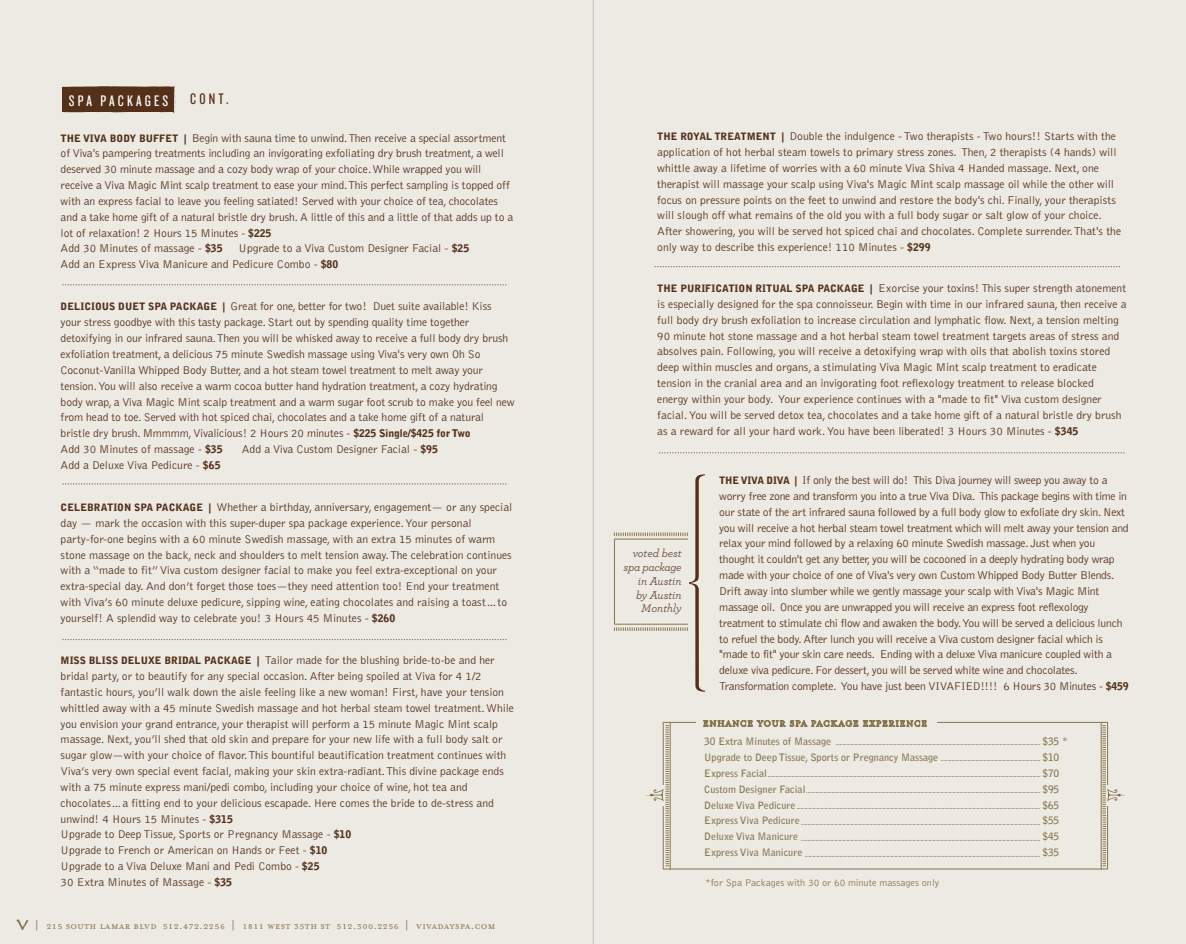
<style>
.page{position:relative;width:1186px;height:944px;background:#fff}
.page>*{position:absolute;margin:0;border:0;box-sizing:border-box;transform-origin:0 0}
.t1{font:15.9px "Knockout HTF28 Junior Featherwt";letter-spacing:.2em;color:#fff}
.t2{font:15.9px "Knockout HTF28 Junior Featherwt";color:#54301a}
.t3{font:300 11.55px/15.9px "Bell Gothic";letter-spacing:-.01em;color:#54301a}
.t4{font:italic 11.55px/13.8px "Archer";color:#54301a;text-align:right}
.t5{font:11.1px "Mrs Eaves Small Caps";letter-spacing:.03em;color:#87754e}
.t6{font:700 10.2px "Bell Gothic";color:#87754e}
.t7{font:300 10.2px "Bell Gothic";color:#87754e}
.s1{font-weight:900;font-size:10.2px}
.s2{font-weight:900;font-size:10.5px}
.s3{font-family:"Gotham"}
</style>
<div class="page">
<div style="left:592px;top:0;width:593px;height:944px;background:#edeae4"></div>
<div style="left:0;top:0;width:594px;height:944px;background:#edeae4"></div>
<hr style="left:593px;top:0;width:1px;height:944px;background:#bcbec0">
<svg style="left:63px;top:284px;width:444px;height:1px"></svg>
<svg style="left:63px;top:483px;width:444px;height:1px"></svg>
<svg style="left:63px;top:639px;width:444px;height:1px"></svg>
<svg style="left:63px;top:86px;width:113px;height:27px;background:#5e3c27"></svg>
<svg style="left:16px;top:919px;width:12px;height:11px"></svg>
<hr style="left:670px;top:722px;width:1px;height:147px;background:#87754e">
<svg style="left:646px;top:725px;width:22px;height:141px"></svg>
<hr style="left:1100px;top:722px;width:1px;height:147px;background:#87754e">
<svg style="left:1102px;top:725px;width:23px;height:141px"></svg>
<svg style="left:703px;top:720px;width:223px;height:6px"></svg>
<svg style="left:836px;top:744px;width:204px;height:1px"></svg>
<svg style="left:941px;top:760px;width:99px;height:1px"></svg>
<svg style="left:768px;top:776px;width:272px;height:1px"></svg>
<svg style="left:807px;top:792px;width:233px;height:1px"></svg>
<svg style="left:797px;top:808px;width:243px;height:1px"></svg>
<svg style="left:801px;top:824px;width:239px;height:1px"></svg>
<svg style="left:801px;top:840px;width:239px;height:1px"></svg>
<svg style="left:805px;top:856px;width:235px;height:1px"></svg>
<svg style="left:655px;top:266px;width:464px;height:1px"></svg>
<svg style="left:659px;top:452px;width:465px;height:1px"></svg>
<svg style="left:614px;top:474px;width:91px;height:218px"></svg>
<h1 class="t1" style="left:69px;top:93px;width:101px">SPA PACKAGES</h1>
<h1 class="t2" style="left:190px;top:91px;width:40px">CONT.</h1>
<p class="t3" style="left:61px;top:130px;width:454px"><span class="s1">THE VIVA BODY BUFFET |</span> Begin with sauna time to unwind. Then receive a special assortment of Viva's pampering treatments including an invigorating exfoliating dry brush treatment, a well deserved 30 minute massage and a cozy body wrap of your choice. While wrapped you will receive a Viva Magic Mint scalp treatment to ease your mind. This perfect sampling is topped off with an express facial to leave you feeling satiated! Served with your choice of tea, chocolates and a take home gift of a natural bristle dry brush. A little of this and a little of that adds up to a lot of relaxation! 2 Hours 15 Minutes - <span class="s2">$225<br></span>Add 30 Minutes of massage - <span class="s2">$35</span></p>
<p class="t3" style="left:61px;top:241px;width:410px;text-indent:178px">Upgrade to a Viva Custom Designer Facial - <span class="s2">$25<br></span>Add an Express Viva Manicure and Pedicure Combo - <span class="s2">$80</span></p>
<p class="t3" style="left:61px;top:299px;width:455px"><span class="s1">DELICIOUS DUET SPA PACKAGE |</span> Great for one, better for two! Duet suite available! Kiss your stress goodbye with this tasty package. Start out by spending quality time together detoxifying in our infrared sauna. Then you will be whisked away to receive a full body dry brush exfoliation treatment, a delicious 75 minute Swedish massage using Viva's very own Oh So Coconut-Vanilla Whipped Body Butter, and a hot steam towel treatment to melt away your tension. You will also receive a warm cocoa butter hand hydration treatment, a cozy hydrating body wrap, a Viva Magic Mint scalp treatment and a warm sugar foot scrub to make you feel new from head to toe. Served with hot spiced chai, chocolates and a take home gift of a natural bristle dry brush. Mmmmm, Vivalicious! 2 Hours 20 minutes - <span class="s2">$225 Single/$425 for Two<br></span>Add 30 Minutes of massage - <span class="s2">$35</span></p>
<p class="t3" style="left:242px;top:441px;width:198px">Add a Viva Custom Designer Facial - <span class="s2">$95</span></p>
<p class="t3" style="left:61px;top:457px;width:161px">Add a Deluxe Viva Pedicure - <span class="s2">$65</span></p>
<p class="t3" style="left:61px;top:500px;width:453px"><span class="s1">CELEBRATION SPA PACKAGE |</span> Whether a birthday, anniversary, engagement— or any special day — mark the occasion with this super-duper spa package experience. Your personal party-for-one begins with a 60 minute Swedish massage, with an extra 15 minutes of warm stone massage on the back, neck and shoulders to melt tension away. The celebration continues with a “made to fit” Viva custom designer facial to make you feel extra-exceptional on your extra-special day. And don’t forget those toes—they need attention too! End your treatment with Viva’s 60 minute deluxe pedicure, sipping wine, eating chocolates and raising a toast…to yourself! A splendid way to celebrate you! 3 Hours 45 Minutes - <span class="s2">$260</span></p>
<p class="t3" style="left:61px;top:653px;width:455px"><span class="s1">MISS BLISS DELUXE BRIDAL PACKAGE |</span> Tailor made for the blushing bride-to-be and her bridal party, or to beautify for any special occasion. After being spoiled at Viva for 4 1/2 fantastic hours, you’ll walk down the aisle feeling like a new woman! First, have your tension whittled away with a 45 minute Swedish massage and hot herbal steam towel treatment. While you envision your grand entrance, your therapist will perform a 15 minute Magic Mint scalp massage. Next, you’ll shed that old skin and prepare for your new life with a full body salt or sugar glow—with your choice of flavor. This bountiful beautification treatment continues with Viva’s very own special event facial, making your skin extra-radiant. This divine package ends with a 75 minute express mani/pedi combo, including your choice of wine, hot tea and chocolates…a fitting end to your delicious escapade. Here comes the bride to de-stress and unwind! 4 Hours 15 Minutes - <span class="s2">$315<br></span>Upgrade to Deep Tissue, Sports or Pregnancy Massage - <span class="s2">$10<br></span>Upgrade to French or American on Hands or Feet - <span class="s2">$10<br></span>Upgrade to a Viva Deluxe Mani and Pedi Combo - <span class="s2">$25<br></span>30 Extra Minutes of Massage - <span class="s2">$35</span></p>
<p class="t5" style="left:35px;top:920px;width:461px"><span class="s3">|</span> 215 south lamar blvd 512.472.2256 <span class="s3">|</span> 1811 west 35th st 512.300.2256 <span class="s3">|</span> vivadayspa.com</p>
<p class="t3" style="left:657px;top:129px;width:465px"><span class="s1">THE ROYAL TREATMENT |</span> Double the indulgence - Two therapists - Two hours!! Starts with the application of hot herbal steam towels to primary stress zones. Then, 2 therapists (4 hands) will whittle away a lifetime of worries with a 60 minute Viva Shiva 4 Handed massage. Next, one therapist will massage your scalp using Viva's Magic Mint scalp massage oil while the other will focus on pressure points on the feet to unwind and restore the body's chi. Finally, your therapists will slough off what remains of the old you with a full body sugar or salt glow of your choice.<br>After showering, you will be served hot spiced chai and chocolates. Complete surrender. That's the only way to describe this experience! 110 Minutes - <span class="s2">$299</span></p>
<p class="t3" style="left:657px;top:281px;width:470px"><span class="s1">THE PURIFICATION RITUAL SPA PACKAGE |</span> Exorcise your toxins! This super strength atonement is especially designed for the spa connoisseur. Begin with time in our infrared sauna, then receive a full body dry brush exfoliation to increase circulation and lymphatic flow. Next, a tension melting 90 minute hot stone massage and a hot herbal steam towel treatment targets areas of stress and absolves pain. Following, you will receive a detoxifying wrap with oils that abolish toxins stored deep within muscles and organs, a stimulating Viva Magic Mint scalp treatment to eradicate tension in the cranial area and an invigorating foot reflexology treatment to release blocked energy within your body. Your experience continues with a "made to fit" Viva custom designer facial. You will be served detox tea, chocolates and a take home gift of a natural bristle dry brush as a reward for all your hard work. You have been liberated! 3 Hours 30 Minutes - <span class="s2">$345</span></p>
<p class="t3" style="left:719px;top:472px;width:411px"><span class="s1">THE VIVA DIVA |</span> If only the best will do! This Diva journey will sweep you away to a worry free zone and transform you into a true Viva Diva. This package begins with time in our state of the art infrared sauna followed by a full body glow to exfoliate dry skin. Next you will receive a hot herbal steam towel treatment which will melt away your tension and relax your mind followed by a relaxing 60 minute Swedish massage. Just when you thought it couldn't get any better, you will be cocooned in a deeply hydrating body wrap made with your choice of one of Viva's very own Custom Whipped Body Butter Blends.<br>Drift away into slumber while we gently massage your scalp with Viva's Magic Mint massage oil. Once you are unwrapped you will receive an express foot reflexology treatment to stimulate chi flow and awaken the body. You will be served a delicious lunch to refuel the body. After lunch you will receive a Viva custom designer facial which is "made to fit" your skin care needs. Ending with a deluxe Viva manicure coupled with a deluxe viva pedicure. For dessert, you will be served white wine and chocolates.<br>Transformation complete. You have just been VIVAFIED!!!! 6 Hours 30 Minutes - <span class="s2">$459</span></p>
<p class="t4" style="left:623px;top:546px;width:60px">voted best spa package in Austin<br>by Austin<br>Monthly</p>
<p class="t6" style="left:704px;top:735px;width:128px">30 Extra Minutes of Massage</p>
<p class="t6" style="left:1042px;top:735px;width:27px">$35 *</p>
<p class="t6" style="left:704px;top:751px;width:236px">Upgrade to Deep Tissue, Sports or Pregnancy Massage</p>
<p class="t6" style="left:1042px;top:751px;width:18px">$10</p>
<p class="t6" style="left:704px;top:767px;width:64px">Express Facial</p>
<p class="t6" style="left:1042px;top:767px;width:18px">$70</p>
<p class="t6" style="left:704px;top:783px;width:103px">Custom Designer Facial</p>
<p class="t6" style="left:1042px;top:783px;width:18px">$95</p>
<p class="t6" style="left:704px;top:799px;width:93px">Deluxe Viva Pedicure</p>
<p class="t6" style="left:1042px;top:799px;width:18px">$65</p>
<p class="t6" style="left:704px;top:814px;width:97px">Express Viva Pedicure</p>
<p class="t6" style="left:1042px;top:814px;width:18px">$55</p>
<p class="t6" style="left:704px;top:830px;width:95px">Deluxe Viva Manicure</p>
<p class="t6" style="left:1042px;top:830px;width:18px">$45</p>
<p class="t6" style="left:704px;top:846px;width:100px">Express Viva Manicure</p>
<p class="t6" style="left:1042px;top:846px;width:18px">$35</p>
<p class="t7" style="left:705px;top:877px;width:235px">*for Spa Packages with 30 or 60 minute massages only</p>
</div>
